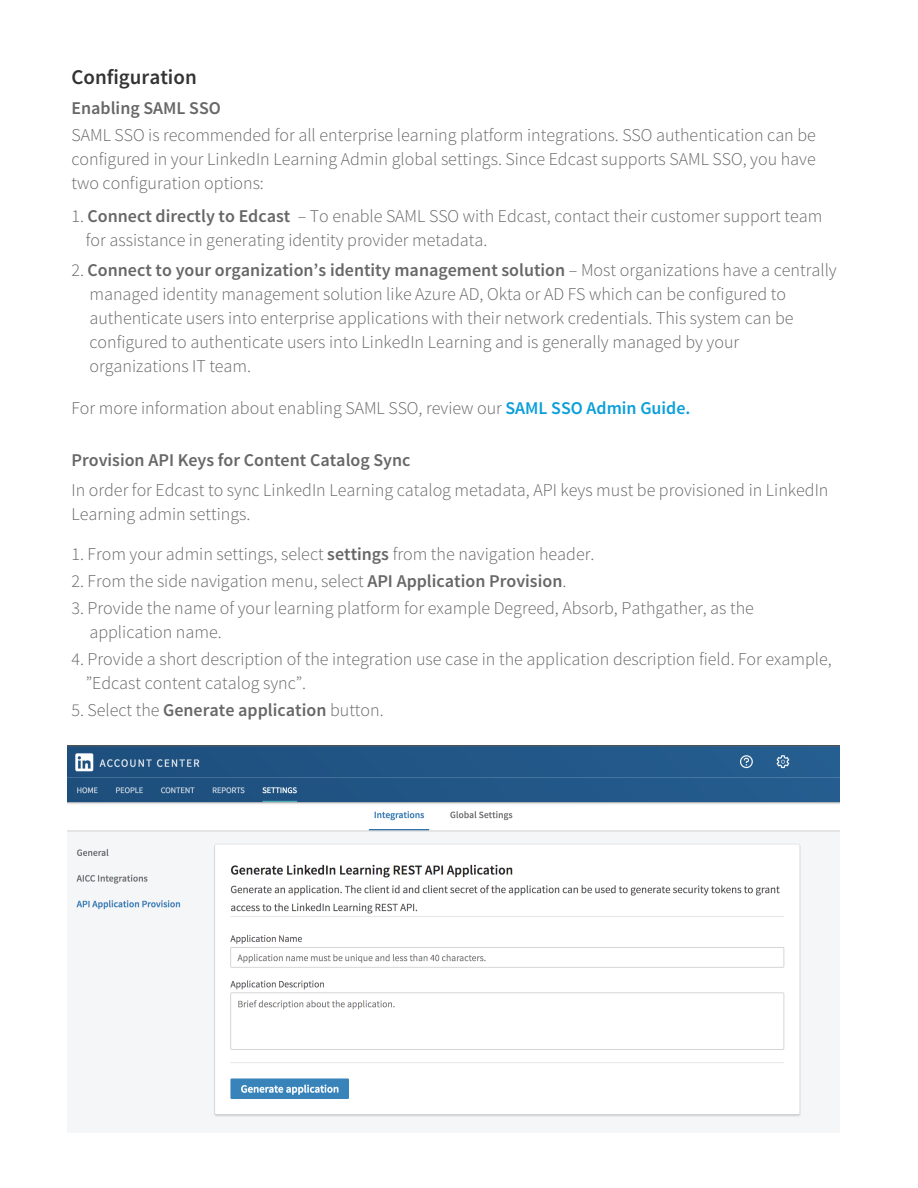
<style>
.page{position:relative;width:918px;height:1188px;background:#fff}
.page>*{position:absolute;margin:0;border:0;box-sizing:border-box;transform-origin:0 0}
.t1{font:600 21px "Source Sans Pro";color:#333}
.t2{font:300 18px/24px "Source Sans Pro";color:#666766}
.t3{font:600 18px "Source Sans Pro";color:#666766}
.s1{font-weight:600}
.s2{font-weight:600;color:#0a9fda}
.s3{font-weight:300}
</style>
<div class="page">
<img style="left:68px;top:746px;width:771px;height:387px">
<p class="t1" style="left:71px;top:64px;width:127px">Configuration</p>
<p class="t3" style="left:71px;top:97px;width:151px">Enabling SAML SSO</p>
<p class="t2" style="left:71px;top:123px;width:746px;text-align:justify">SAML SSO is recommended for all enterprise learning platform integrations. SSO authentication can be configured in your LinkedIn Learning Admin global settings. Since Edcast supports SAML SSO, you have two configuration options:</p>
<p class="t2" style="left:86px;top:204px;width:738px;text-indent:-14px">1. <span class="s1">Connect directly to Edcast</span> – To enable SAML SSO with Edcast, contact their customer support team for assistance in generating identity provider metadata.</p>
<p class="t2" style="left:89px;top:258px;width:749px;text-indent:-18px">2. <span class="s1">Connect to your organization’s identity management solution</span> – Most organizations have a centrally managed identity management solution like Azure AD, Okta or AD FS which can be configured to authenticate users into enterprise applications with their network credentials. This system can be configured to authenticate users into LinkedIn Learning and is generally managed by your organizations IT team.</p>
<p class="t2" style="left:71px;top:396px;width:621px">For more information about enabling SAML SSO, review our <span class="s2">SAML SSO Admin Guide.</span></p>
<p class="t3" style="left:71px;top:449px;width:341px">Provision API Keys for Content Catalog Sync</p>
<p class="t2" style="left:71px;top:478px;width:759px">In order for Edcast to sync LinkedIn Learning catalog metadata, API keys must be provisioned in LinkedIn<br>Learning admin settings.</p>
<p class="t2" style="left:71px;top:542px;width:524px">1. From your admin settings, select <span class="s1">settings</span> from the navigation header.</p>
<p class="t2" style="left:71px;top:569px;width:496px">2. From the side navigation menu, select <span class="s1">API Application Provision</span>.</p>
<p class="t2" style="left:89px;top:596px;width:666px;text-indent:-18px">3. Provide the name of your learning platform for example Degreed, Absorb, Pathgather, as the application name.</p>
<p class="t2" style="left:86px;top:647px;width:748px;text-indent:-14px">4. Provide a short description of the integration use case in the application description field. For example, ”Edcast content catalog sync”.</p>
<p class="t3" style="left:71px;top:698px;width:314px"><span class="s3">5. Select the</span> Generate application <span class="s3">button.</span></p>
</div>
